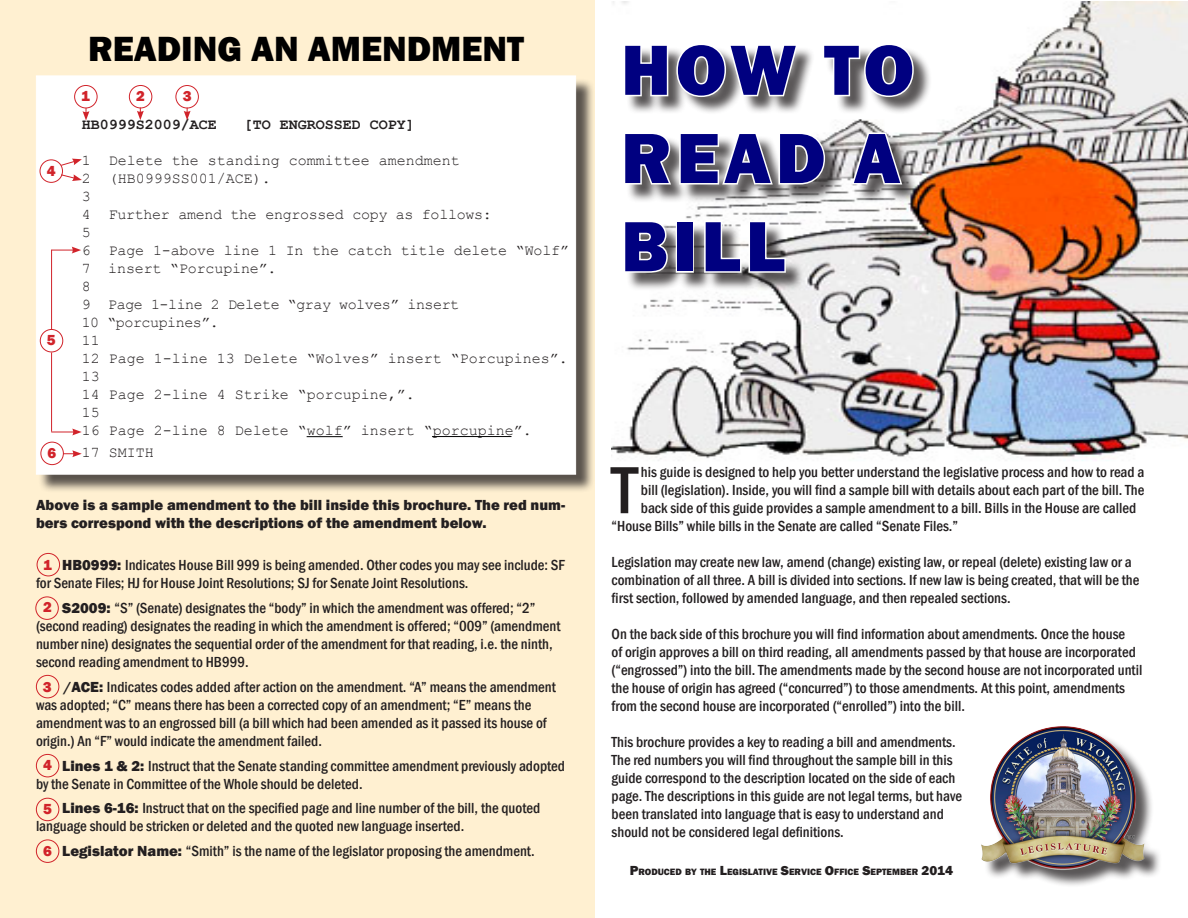
<style>
.page{position:relative;width:1188px;height:918px;background:#fff}
.page>*{position:absolute;margin:0;border:0;box-sizing:border-box;transform-origin:0 0}
.t1{font:800 73.5px/88.2px "Franklin Gothic";letter-spacing:.065em;color:#000080}
.t2{font:500 condensed 69px "Franklin Gothic";color:#231f20}
.t3{font:800 36px "Franklin Gothic";color:#000}
.t4{font:500 condensed 15px/18px "Franklin Gothic";color:#231f20}
.t5{font:15px "Courier New";color:#231f20}
.t6{font:800 15px/18px "Franklin Gothic";color:#231f20}
.t7{font:15px "Courier New";letter-spacing:-.03em;color:#231f20}
.t8{font:15px "Courier New";letter-spacing:-.02em;color:#231f20}
.t9{font:700 15px "Courier New";color:#231f20}
.t10{font:800 15px "Franklin Gothic";color:#d1232a}
.t11{font:800 9.45px "Franklin Gothic";color:#231f20}
.s1{font-weight:800;font-stretch:normal}
.s2{font-size:13.5px}
</style>
<div class="page">
<div style="left:0;top:0;width:594px;height:918px;background:#fff0d1"></div>
<div style="left:984px;top:728px;width:178px;height:160px;background:#231f20;opacity:.75"></div>
<img style="left:981px;top:726px;width:171px;height:156px">
<div style="left:38px;top:78px;width:556px;height:415px;background:#231f20;opacity:.75"></div>
<div style="left:36px;top:76px;width:540px;height:399px;background:#fff;border:1px solid #fff"></div>
<div style="left:74px;top:85px;width:23px;height:23px;border:1px solid #d1232a;border-radius:50%"></div>
<svg style="left:83px;top:108px;width:6px;height:13px"></svg>
<div style="left:129px;top:85px;width:23px;height:23px;border:1px solid #d1232a;border-radius:50%"></div>
<svg style="left:137px;top:108px;width:7px;height:12px"></svg>
<div style="left:176px;top:85px;width:23px;height:23px;border:1px solid #d1232a;border-radius:50%"></div>
<svg style="left:184px;top:108px;width:7px;height:12px"></svg>
<div style="left:40px;top:159px;width:23px;height:24px;border:1px solid #d1232a;border-radius:50%"></div>
<svg style="left:60px;top:159px;width:22px;height:7px"></svg>
<svg style="left:60px;top:174px;width:22px;height:7px"></svg>
<div style="left:40px;top:329px;width:23px;height:23px;border:1px solid #d1232a;border-radius:50%"></div>
<div style="left:41px;top:442px;width:23px;height:23px;border:1px solid #d1232a;border-radius:50%"></div>
<div style="left:37px;top:553px;width:23px;height:23px;border:1px solid #d1232a;border-radius:50%"></div>
<div style="left:35px;top:597px;width:24px;height:23px;border:1px solid #d1232a;border-radius:50%"></div>
<div style="left:36px;top:675px;width:23px;height:23px;border:1px solid #d1232a;border-radius:50%"></div>
<div style="left:36px;top:754px;width:23px;height:23px;border:1px solid #d1232a;border-radius:50%"></div>
<div style="left:36px;top:798px;width:23px;height:23px;border:1px solid #d1232a;border-radius:50%"></div>
<div style="left:36px;top:840px;width:23px;height:23px;border:1px solid #d1232a;border-radius:50%"></div>
<hr style="left:307px;top:436px;width:36px;height:1px;background:#000">
<hr style="left:432px;top:436px;width:80px;height:1px;background:#000">
<hr style="left:51px;top:250px;width:1px;height:79px;background:#d1232a">
<svg style="left:52px;top:247px;width:29px;height:7px"></svg>
<hr style="left:51px;top:352px;width:1px;height:80px;background:#d1232a">
<svg style="left:51px;top:429px;width:31px;height:6px"></svg>
<svg style="left:63px;top:450px;width:19px;height:7px"></svg>
<img style="left:612px;top:1px;width:576px;height:460px">
<div style="left:626px;top:46px;width:306px;height:245px;background:#231f20;opacity:.75"></div>
<svg style="left:622px;top:42px;width:178px;height:57px"></svg>
<svg style="left:821px;top:42px;width:94px;height:57px"></svg>
<svg style="left:622px;top:131px;width:205px;height:56px"></svg>
<svg style="left:850px;top:131px;width:54px;height:56px"></svg>
<svg style="left:622px;top:219px;width:47px;height:55px"></svg>
<div style="left:676px;top:221px;width:18px;height:52px;border:3px solid #fff"></div>
<svg style="left:703px;top:219px;width:84px;height:55px"></svg>
<p class="t3" style="left:88px;top:26px;width:438px">READING AN AMENDMENT</p>
<p class="t10" style="left:47px;top:161px;width:10px">4</p>
<p class="t10" style="left:47px;top:330px;width:10px">5</p>
<p class="t10" style="left:48px;top:443px;width:10px">6</p>
<p class="t10" style="left:81px;top:86px;width:10px">1</p>
<p class="t10" style="left:136px;top:86px;width:10px">2</p>
<p class="t10" style="left:183px;top:87px;width:10px">3</p>
<p class="t9" style="left:82px;top:115px;width:136px">HB0999S2009/ACE</p>
<p class="t9" style="left:244px;top:115px;width:172px">[TO ENGROSSED COPY]</p>
<p class="t5" style="left:82px;top:151px;width:380px">1 Delete the standing committee amendment</p>
<p class="t5" style="left:82px;top:169px;width:191px">2 (HB0999SS001/ACE).</p>
<p class="t5" style="left:82px;top:187px;width:10px">3</p>
<p class="t8" style="left:82px;top:205px;width:412px">4 Further amend the engrossed copy as follows:</p>
<p class="t5" style="left:82px;top:223px;width:10px">5</p>
<p class="t5" style="left:82px;top:241px;width:489px">6 Page 1-above line 1 In the catch title delete “Wolf”</p>
<p class="t5" style="left:82px;top:259px;width:196px">7 insert “Porcupine”.</p>
<p class="t5" style="left:82px;top:277px;width:10px">8</p>
<p class="t7" style="left:82px;top:295px;width:379px">9 Page 1-line 2 Delete “gray wolves” insert</p>
<p class="t7" style="left:82px;top:313px;width:139px">10 “porcupines”.</p>
<p class="t5" style="left:82px;top:331px;width:19px">11</p>
<p class="t5" style="left:82px;top:349px;width:488px">12 Page 1-line 13 Delete “Wolves” insert “Porcupines”.</p>
<p class="t5" style="left:82px;top:367px;width:19px">13</p>
<p class="t5" style="left:82px;top:385px;width:335px">14 Page 2-line 4 Strike “porcupine,”.</p>
<p class="t5" style="left:82px;top:403px;width:19px">15</p>
<p class="t5" style="left:82px;top:421px;width:452px">16 Page 2-line 8 Delete “wolf” insert “porcupine”.</p>
<p class="t5" style="left:82px;top:443px;width:73px">17 SMITH</p>
<p class="t6" style="left:36px;top:496px;width:531px">Above is a sample amendment to the bill inside this brochure. The red num&shy;bers correspond with the descriptions of the amendment below.</p>
<p class="t10" style="left:43px;top:555px;width:10px">1</p>
<p class="t10" style="left:43px;top:598px;width:10px">2</p>
<p class="t4" style="left:36px;top:556px;width:530px;text-indent:26px"><span class="s1">HB0999:</span> Indicates House Bill 999 is being amended. Other codes you may see include: SF for Senate Files; HJ for House Joint Resolutions; SJ for Senate Joint Resolutions.</p>
<p class="t4" style="left:36px;top:599px;width:526px;text-indent:26px"><span class="s1">S2009:</span> “S” (Senate) designates the “body” in which the amendment was offered; “2” (second reading) designates the reading in which the amendment is offered; “009” (amendment number nine) designates the sequential order of the amendment for that reading, i.e. the ninth, second reading amendment to HB999.</p>
<p class="t4" style="left:36px;top:678px;width:521px;text-indent:28px"><span class="s1">/ACE:</span> Indicates codes added after action on the amendment. “A” means the amendment was adopted; “C” means there has been a corrected copy of an amendment; “E” means the amendment was to an engrossed bill (a bill which had been amended as it passed its house of origin.) An “F” would indicate the amendment failed.</p>
<p class="t4" style="left:36px;top:756px;width:531px;text-indent:26px"><span class="s1">Lines 1 &amp; 2:</span> Instruct that the Senate standing committee amendment previously adopted by the Senate in Committee of the Whole should be deleted.</p>
<p class="t4" style="left:36px;top:799px;width:506px;text-indent:26px"><span class="s1">Lines 6-16:</span> Instruct that on the specified page and line number of the bill, the quoted language should be stricken or deleted and the quoted new language inserted.</p>
<p class="t4" style="left:62px;top:842px;width:474px"><span class="s1">Legislator Name:</span> “Smith” is the name of the legislator proposing the amendment.</p>
<p class="t10" style="left:43px;top:678px;width:10px">3</p>
<p class="t10" style="left:43px;top:755px;width:10px">4</p>
<p class="t10" style="left:43px;top:799px;width:10px">5</p>
<p class="t10" style="left:43px;top:841px;width:10px">6</p>
<p class="t1" style="left:621px;top:26px;width:295px">HOW TO<br>READ A<br>BILL</p>
<p class="t2" style="left:612px;top:445px;width:27px">T</p>
<p class="t4" style="left:641px;top:463px;width:505px">his guide is designed to help you better understand the legislative process and how to read a</p>
<p class="t4" style="left:641px;top:481px;width:505px">bill (legislation). Inside, you will find a sample bill with details about each part of the bill. The</p>
<p class="t4" style="left:641px;top:499px;width:497px">back side of this guide provides a sample amendment to a bill. Bills in the House are called</p>
<p class="t4" style="left:612px;top:517px;width:348px">“House Bills” while bills in the Senate are called “Senate Files.”</p>
<p class="t4" style="left:612px;top:553px;width:529px">Legislation may create new law, amend (change) existing law, or repeal (delete) existing law or a combination of all three. A bill is divided into sections. If new law is being created, that will be the first section, followed by amended language, and then repealed sections.</p>
<p class="t4" style="left:612px;top:625px;width:532px">On the back side of this brochure you will find information about amendments. Once the house<br>of origin approves a bill on third reading, all amendments passed by that house are incorporated (“engrossed”) into the bill. The amendments made by the second house are not incorporated until the house of origin has agreed (“concurred”) to those amendments. At this point, amendments from the second house are incorporated (“enrolled”) into the bill.</p>
<p class="t4" style="left:612px;top:733px;width:352px">This brochure provides a key to reading a bill and amendments.<br>The red numbers you will find throughout the sample bill in this guide correspond to the description located on the side of each page. The descriptions in this guide are not legal terms, but have been translated into language that is easy to understand and should not be considered legal definitions.</p>
<p class="t11" style="left:630px;top:866px;width:325px"><span class="s2">P</span>RODUCED BY THE <span class="s2">L</span>EGISLATIVE <span class="s2">S</span>ERVICE <span class="s2">O</span>FFICE <span class="s2">S</span>EPTEMBER <span class="s2">2014</span></p>
</div>
